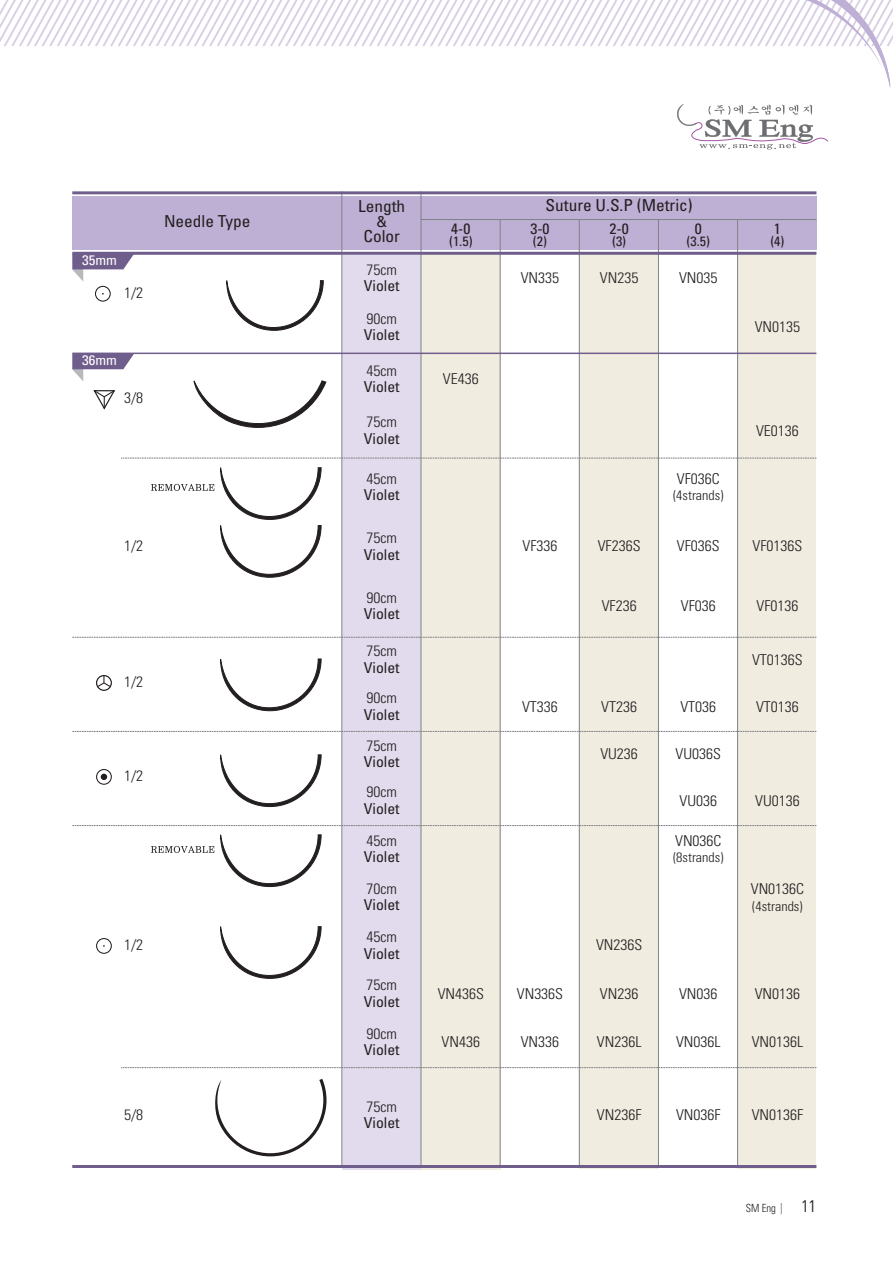
<style>
.page{position:relative;width:893px;height:1263px;background:#fff}
.page>*{position:absolute;margin:0;border:0;box-sizing:border-box;transform-origin:0 0}
.t1{font:condensed 16.5px "Univers";color:#231f20;scale:1.05 1}
.t2{font:300 condensed 15px "Univers";color:#231f20;scale:1.05 1}
.t3{font:condensed 15px "Univers";color:#231f20;scale:1.05 1}
.t4{font:condensed 13.8px "Univers";color:#fff;scale:1.09 1}
.t5{font:300 condensed 13.5px "Univers";color:#231f20;scale:1.05 1}
.t6{font:condensed 13.5px "Univers";color:#231f20;scale:1.05 1}
.t7{font:300 condensed 11.25px "Univers";color:#231f20;scale:.95 1}
.s1{font-family:"Korean GD";font-weight:500;font-stretch:normal}
.s2{font-family:"DIN";font-weight:400;font-stretch:normal;font-size:16.5px}
</style>
<div class="page">
<svg style="left:0;top:0;width:893px;height:88px"></svg>
<svg style="left:677px;top:104px;width:151px;height:45px"></svg>
<div style="left:421px;top:254px;width:80px;height:915px;background:#f1ece0"></div>
<div style="left:579px;top:253px;width:80px;height:916px;background:#f1ece0"></div>
<div style="left:737px;top:253px;width:79px;height:916px;background:#f1ece0"></div>
<div style="left:342px;top:255px;width:79px;height:914px;background:#e2dbed"></div>
<div style="left:72px;top:196px;width:744px;height:53px;background:#beafd4"></div>
<hr style="left:342px;top:191px;width:1px;height:977px;background:#808285">
<hr style="left:421px;top:191px;width:1px;height:977px;background:#808285">
<hr style="left:500px;top:219px;width:1px;height:949px;background:#808285">
<hr style="left:579px;top:219px;width:1px;height:949px;background:#808285">
<hr style="left:658px;top:219px;width:1px;height:949px;background:#808285">
<hr style="left:737px;top:219px;width:1px;height:949px;background:#808285">
<hr style="left:72px;top:191px;width:744px;height:3px;background:#6f5d8c">
<hr style="left:421px;top:219px;width:395px;height:1px;background:#808285">
<hr style="left:72px;top:252px;width:744px;height:3px;background:#6f5d8c">
<hr style="left:72px;top:353px;width:744px;height:1px;background:#6f5d8c">
<svg style="left:121px;top:458px;width:695px;height:1px"></svg>
<svg style="left:72px;top:637px;width:744px;height:1px"></svg>
<svg style="left:72px;top:731px;width:744px;height:1px"></svg>
<svg style="left:72px;top:825px;width:744px;height:1px"></svg>
<svg style="left:121px;top:1067px;width:695px;height:1px"></svg>
<hr style="left:72px;top:1165px;width:744px;height:3px;background:#6f5d8c">
<svg style="left:72px;top:254px;width:62px;height:27px"></svg>
<div style="left:96px;top:675px;width:16px;height:16px;border:1px solid #231f20;border-radius:50%"></div>
<svg style="left:96px;top:675px;width:16px;height:13px"></svg>
<svg style="left:220px;top:658px;width:102px;height:53px"></svg>
<svg style="left:101px;top:774px;width:6px;height:6px"></svg>
<div style="left:96px;top:769px;width:16px;height:16px;border:1px solid #231f20;border-radius:50%"></div>
<svg style="left:220px;top:754px;width:102px;height:53px"></svg>
<svg style="left:220px;top:926px;width:102px;height:53px"></svg>
<div style="left:96px;top:938px;width:16px;height:16px;border:1px solid #231f20;border-radius:50%"></div>
<svg style="left:220px;top:834px;width:102px;height:53px"></svg>
<svg style="left:151px;top:846px;width:63px;height:7px"></svg>
<svg style="left:215px;top:1079px;width:112px;height:77px"></svg>
<svg style="left:220px;top:467px;width:102px;height:111px"></svg>
<svg style="left:151px;top:484px;width:63px;height:7px"></svg>
<svg style="left:93px;top:390px;width:23px;height:20px"></svg>
<svg style="left:193px;top:380px;width:133px;height:48px"></svg>
<div style="left:95px;top:286px;width:16px;height:16px;border:1px solid #231f20;border-radius:50%"></div>
<svg style="left:226px;top:280px;width:98px;height:51px"></svg>
<svg style="left:72px;top:354px;width:62px;height:27px"></svg>
<p class="t4" style="left:82px;top:255px;width:34px">35mm</p>
<p class="t2" style="left:124px;top:287px;width:20px">1/2</p>
<p class="t4" style="left:82px;top:355px;width:34px">36mm</p>
<p class="t2" style="left:124px;top:392px;width:20px">3/8</p>
<p class="t1" style="left:164px;top:215px;width:84px">Needle Type</p>
<p class="t2" style="left:124px;top:541px;width:20px">1/2</p>
<p class="t2" style="left:124px;top:676px;width:20px">1/2</p>
<p class="t2" style="left:124px;top:770px;width:20px">1/2</p>
<p class="t2" style="left:124px;top:939px;width:20px">1/2</p>
<p class="t2" style="left:124px;top:1109px;width:20px">5/8</p>
<p class="t1" style="left:358px;top:200px;width:46px">Length</p>
<p class="t3" style="left:376px;top:216px;width:12px">&amp;</p>
<p class="t1" style="left:363px;top:230px;width:36px">Color</p>
<p class="t2" style="left:366px;top:264px;width:31px">75cm</p>
<p class="t3" style="left:364px;top:280px;width:36px">Violet</p>
<p class="t2" style="left:366px;top:313px;width:31px">90cm</p>
<p class="t3" style="left:364px;top:329px;width:36px">Violet</p>
<p class="t2" style="left:366px;top:365px;width:31px">45cm</p>
<p class="t3" style="left:364px;top:381px;width:36px">Violet</p>
<p class="t2" style="left:366px;top:416px;width:31px">75cm</p>
<p class="t3" style="left:364px;top:433px;width:36px">Violet</p>
<p class="t2" style="left:366px;top:473px;width:31px">45cm</p>
<p class="t3" style="left:364px;top:489px;width:36px">Violet</p>
<p class="t2" style="left:366px;top:532px;width:31px">75cm</p>
<p class="t3" style="left:364px;top:549px;width:36px">Violet</p>
<p class="t2" style="left:366px;top:592px;width:31px">90cm</p>
<p class="t3" style="left:364px;top:608px;width:36px">Violet</p>
<p class="t2" style="left:366px;top:646px;width:31px">75cm</p>
<p class="t3" style="left:364px;top:662px;width:36px">Violet</p>
<p class="t2" style="left:366px;top:692px;width:31px">90cm</p>
<p class="t3" style="left:364px;top:709px;width:36px">Violet</p>
<p class="t2" style="left:366px;top:740px;width:31px">75cm</p>
<p class="t3" style="left:364px;top:756px;width:36px">Violet</p>
<p class="t2" style="left:366px;top:786px;width:31px">90cm</p>
<p class="t3" style="left:364px;top:803px;width:36px">Violet</p>
<p class="t2" style="left:366px;top:835px;width:31px">45cm</p>
<p class="t3" style="left:364px;top:851px;width:36px">Violet</p>
<p class="t2" style="left:366px;top:883px;width:31px">70cm</p>
<p class="t3" style="left:364px;top:899px;width:36px">Violet</p>
<p class="t2" style="left:366px;top:931px;width:31px">45cm</p>
<p class="t3" style="left:364px;top:948px;width:36px">Violet</p>
<p class="t2" style="left:366px;top:979px;width:31px">75cm</p>
<p class="t3" style="left:364px;top:996px;width:36px">Violet</p>
<p class="t2" style="left:366px;top:1028px;width:31px">90cm</p>
<p class="t3" style="left:364px;top:1044px;width:36px">Violet</p>
<p class="t2" style="left:366px;top:1101px;width:31px">75cm</p>
<p class="t3" style="left:364px;top:1118px;width:36px">Violet</p>
<p class="t3" style="left:451px;top:223px;width:20px">4-0</p>
<p class="t6" style="left:449px;top:236px;width:24px">(1.5)</p>
<p class="t2" style="left:443px;top:373px;width:36px">VE436</p>
<p class="t1" style="left:546px;top:199px;width:142px">Suture U.S.P (Metric)</p>
<p class="t3" style="left:530px;top:223px;width:20px">3-0</p>
<p class="t6" style="left:533px;top:236px;width:15px">(2)</p>
<p class="t3" style="left:610px;top:223px;width:20px">2-0</p>
<p class="t6" style="left:612px;top:236px;width:15px">(3)</p>
<p class="t3" style="left:695px;top:223px;width:8px">0</p>
<p class="t6" style="left:686px;top:236px;width:24px">(3.5)</p>
<p class="t2" style="left:521px;top:272px;width:38px">VN335</p>
<p class="t2" style="left:600px;top:272px;width:38px">VN235</p>
<p class="t2" style="left:679px;top:272px;width:38px">VN035</p>
<p class="t3" style="left:774px;top:223px;width:8px">1</p>
<p class="t6" style="left:770px;top:237px;width:15px">(4)</p>
<p class="t2" style="left:755px;top:321px;width:45px">VN0135</p>
<p class="t2" style="left:677px;top:473px;width:42px">VF036C</p>
<p class="t5" style="left:673px;top:491px;width:49px">(4strands)</p>
<p class="t2" style="left:756px;top:425px;width:42px">VE0136</p>
<p class="t2" style="left:522px;top:541px;width:35px">VF336</p>
<p class="t2" style="left:598px;top:541px;width:42px">VF236S</p>
<p class="t2" style="left:677px;top:541px;width:42px">VF036S</p>
<p class="t2" style="left:752px;top:541px;width:49px">VF0136S</p>
<p class="t2" style="left:602px;top:600px;width:35px">VF236</p>
<p class="t2" style="left:681px;top:600px;width:35px">VF036</p>
<p class="t2" style="left:756px;top:600px;width:41px">VF0136</p>
<p class="t2" style="left:752px;top:654px;width:50px">VT0136S</p>
<p class="t2" style="left:522px;top:701px;width:36px">VT336</p>
<p class="t2" style="left:601px;top:701px;width:36px">VT236</p>
<p class="t2" style="left:680px;top:701px;width:36px">VT036</p>
<p class="t2" style="left:756px;top:701px;width:42px">VT0136</p>
<p class="t2" style="left:600px;top:748px;width:37px">VU236</p>
<p class="t2" style="left:676px;top:748px;width:45px">VU036S</p>
<p class="t2" style="left:679px;top:795px;width:37px">VU036</p>
<p class="t2" style="left:755px;top:795px;width:44px">VU0136</p>
<p class="t2" style="left:596px;top:939px;width:46px">VN236S</p>
<p class="t2" style="left:675px;top:835px;width:46px">VN036C</p>
<p class="t5" style="left:673px;top:852px;width:49px">(8strands)</p>
<p class="t2" style="left:751px;top:883px;width:52px">VN0136C</p>
<p class="t5" style="left:752px;top:901px;width:49px">(4strands)</p>
<p class="t2" style="left:438px;top:988px;width:46px">VN436S</p>
<p class="t2" style="left:517px;top:988px;width:46px">VN336S</p>
<p class="t2" style="left:600px;top:988px;width:38px">VN236</p>
<p class="t2" style="left:679px;top:988px;width:38px">VN036</p>
<p class="t2" style="left:755px;top:988px;width:45px">VN0136</p>
<p class="t2" style="left:442px;top:1036px;width:38px">VN436</p>
<p class="t2" style="left:521px;top:1036px;width:38px">VN336</p>
<p class="t2" style="left:597px;top:1036px;width:44px">VN236L</p>
<p class="t2" style="left:676px;top:1036px;width:44px">VN036L</p>
<p class="t2" style="left:752px;top:1036px;width:51px">VN0136L</p>
<p class="t2" style="left:597px;top:1109px;width:44px">VN236F</p>
<p class="t2" style="left:676px;top:1109px;width:44px">VN036F</p>
<p class="t2" style="left:752px;top:1109px;width:51px">VN0136F</p>
<p class="t7" style="left:746px;top:1204px;width:76px">SM Eng<span class="s1">│</span> <span class="s2">11</span></p>
</div>
